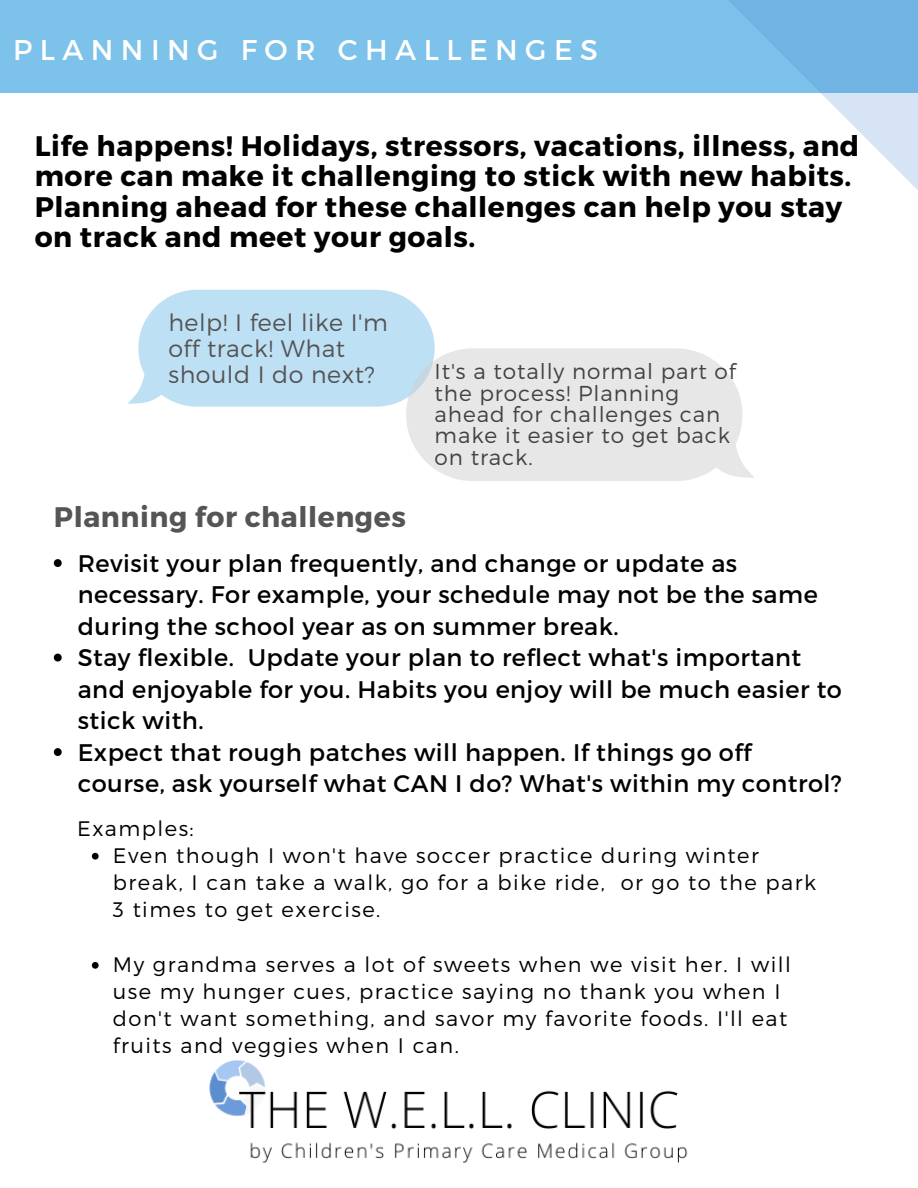
<style>
.page{position:relative;width:918px;height:1188px;background:#fff}
.page>*{position:absolute;margin:0;border:0;box-sizing:border-box;transform-origin:0 0}
.t1{font:28.5px "Montserrat";letter-spacing:.26em;color:#fff}
.t2{font:700 28.2px/30.3px "Montserrat";letter-spacing:.02em;color:#000}
.t3{font:700 28.2px "Montserrat";letter-spacing:.02em;color:#555}
.t4{font:24px/31.5px "Montserrat";letter-spacing:.02em;color:#000}
.t5{font:300 23.7px/26px "Montserrat";letter-spacing:.025em;color:#545454}
.t6{font:300 21.6px/21.3px "Montserrat";letter-spacing:.04em;color:#424242}
.t7{font:300 21px/27px "Montserrat";letter-spacing:.07em;color:#000}
</style>
<div class="page">
<div style="left:0;top:0;width:918px;height:92px;background:#7cc2ea"></div>
<svg style="left:720px;top:0;width:198px;height:190px"></svg>
<svg style="left:92px;top:853px;width:7px;height:7px"></svg>
<svg style="left:92px;top:962px;width:7px;height:7px"></svg>
<svg style="left:127px;top:290px;width:308px;height:117px;background:#c4e2f5"></svg>
<svg style="left:406px;top:348px;width:348px;height:133px;background:#e8e8e9"></svg>
<svg style="left:54px;top:559px;width:8px;height:8px"></svg>
<svg style="left:54px;top:654px;width:8px;height:8px"></svg>
<svg style="left:54px;top:748px;width:8px;height:8px"></svg>
<img style="left:209px;top:1060px;width:479px;height:103px">
<p class="t1" style="left:13px;top:31px;width:586px">PLANNING FOR CHALLENGES</p>
<p class="t2" style="left:35px;top:129px;width:826px">Life happens! Holidays, stressors, vacations, illness, and more can make it challenging to stick with new habits.<br>Planning ahead for these challenges can help you stay on track and meet your goals.</p>
<p class="t5" style="left:168px;top:309px;width:221px">help! I feel like I'm off track! What should I do next?</p>
<p class="t3" style="left:54px;top:499px;width:353px">Planning for challenges</p>
<p class="t6" style="left:435px;top:360px;width:303px">It's a totally normal part of the process! Planning ahead for challenges can make it easier to get back on track.</p>
<p class="t4" style="left:78px;top:546px;width:766px">Revisit your plan frequently, and change or update as necessary. For example, your schedule may not be the same during the school year as on summer break.<br>Stay flexible. Update your plan to reflect what's important and enjoyable for you. Habits you enjoy will be much easier to stick with.<br>Expect that rough patches will happen. If things go off course, ask yourself what CAN I do? What's within my control?</p>
<p class="t7" style="left:77px;top:814px;width:118px">Examples:</p>
<p class="t7" style="left:113px;top:841px;width:705px">Even though I won't have soccer practice during winter break, I can take a walk, go for a bike ride, or go to the park<br>3 times to get exercise.</p>
<p class="t7" style="left:113px;top:950px;width:680px">My grandma serves a lot of sweets when we visit her. I will use my hunger cues, practice saying no thank you when I don't want something, and savor my favorite foods. I'll eat fruits and veggies when I can.</p>
</div>
